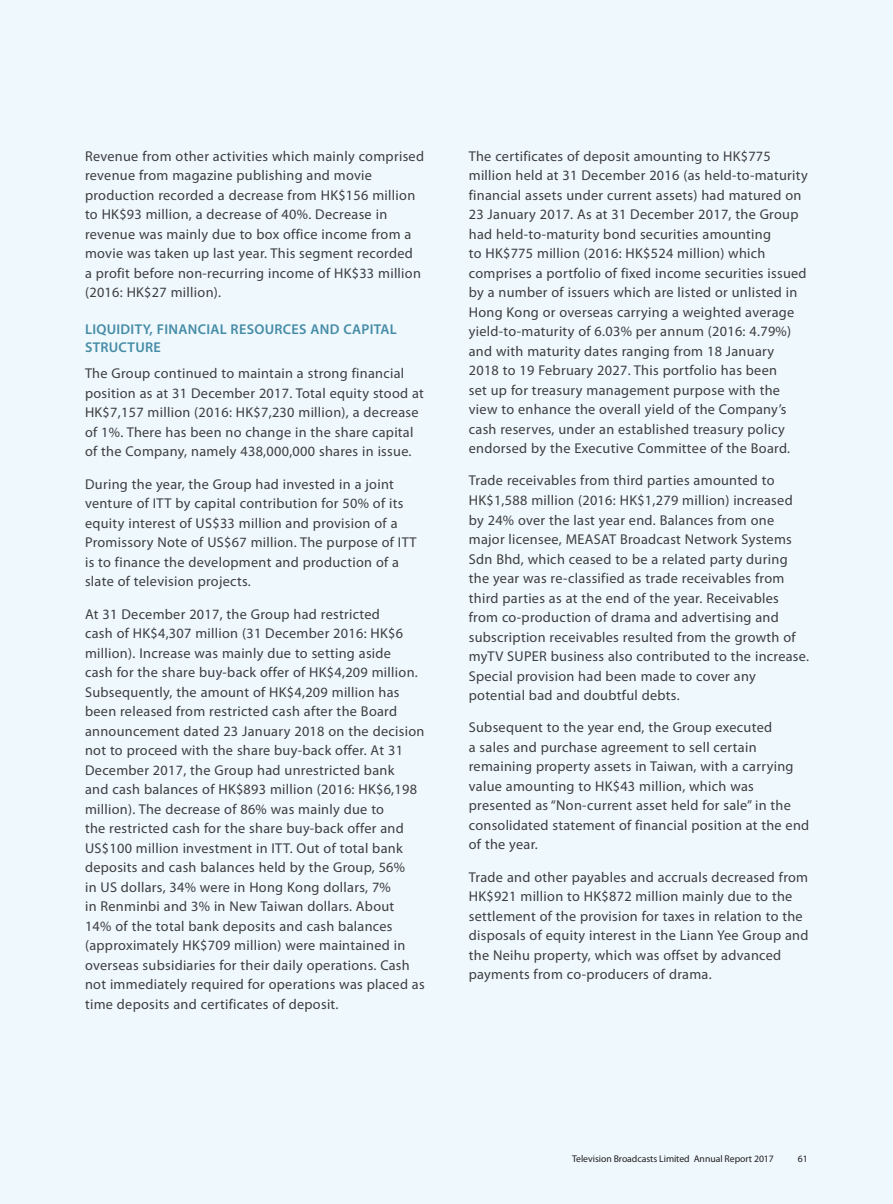
<style>
.page{position:relative;width:893px;height:1204px;background:#fff}
.page>*{position:absolute;margin:0;border:0;box-sizing:border-box;transform-origin:0 0}
.t1{font:14.25px/19.5px "Myriad Pro";letter-spacing:.02em;color:#3e3e3f}
.t2{font:600 14.25px "Myriad Pro";letter-spacing:.02em;color:#468ca6}
.t3{font:9.75px "Myriad Pro";letter-spacing:-.005em;color:#231f20}
</style>
<div class="page">
<div style="left:0;top:0;width:893px;height:1203px;background:#eef8fd"></div>
<p class="t1" style="left:85px;top:146px;width:341px">Revenue from other activities which mainly comprised revenue from magazine publishing and movie production recorded a decrease from HK$156 million to HK$93 million, a decrease of 40%. Decrease in revenue was mainly due to box office income from a movie was taken up last year. This segment recorded<br>a profit before non-recurring income of HK$33 million (2016: HK$27 million).</p>
<p class="t2" style="left:85px;top:320px;width:39px">LIQUIDIT</p>
<p class="t2" style="left:143px;top:320px;width:23px">Y, FINANCIAL</p>
<p class="t2" style="left:231px;top:320px;width:91px">RESOURCES AND</p>
<p class="t2" style="left:343px;top:320px;width:34px">CAPITAL</p>
<p class="t2" style="left:85px;top:338px;width:77px">STRUCTURE</p>
<p class="t1" style="left:85px;top:363px;width:340px">The Group continued to maintain a strong financial position as at 31 December 2017. Total equity stood at HK$7,157 million (2016: HK$7,230 million), a decrease of 1%. There has been no change in the share capital of the Company, namely 438,000,000 shares in issue.</p>
<p class="t1" style="left:85px;top:474px;width:333px">During the year, the Group had invested in a joint venture of ITT by capital contribution for 50% of its equity interest of US$33 million and provision of a Promissory Note of US$67 million. The purpose of ITT is to finance the development and production of a slate of television projects.</p>
<p class="t1" style="left:85px;top:603px;width:341px">At 31 December 2017, the Group had restricted<br>cash of HK$4,307 million (31 December 2016: HK$6 million). Increase was mainly due to setting aside<br>cash for the share buy-back offer of HK$4,209 million.<br>Subsequently, the amount of HK$4,209 million has been released from restricted cash after the Board announcement dated 23 January 2018 on the decision not to proceed with the share buy-back offer. At 31<br>December 2017, the Group had unrestricted bank<br>and cash balances of HK$893 million (2016: HK$6,198 million). The decrease of 86% was mainly due to<br>the restricted cash for the share buy-back offer and US$100 million investment in ITT. Out of total bank deposits and cash balances held by the Group, 56%<br>in US dollars, 34% were in Hong Kong dollars, 7%<br>in Renminbi and 3% in New Taiwan dollars. About<br>14% of the total bank deposits and cash balances (approximately HK$709 million) were maintained in overseas subsidiaries for their daily operations. Cash not immediately required for operations was placed as time deposits and certificates of deposit.</p>
<p class="t1" style="left:469px;top:146px;width:340px">The certificates of deposit amounting to HK$775 million held at 31 December 2016 (as held-to-maturity financial assets under current assets) had matured on 23 January 2017. As at 31 December 2017, the Group had held-to-maturity bond securities amounting<br>to HK$775 million (2016: HK$524 million) which comprises a portfolio of fixed income securities issued by a number of issuers which are listed or unlisted in Hong Kong or overseas carrying a weighted average yield-to-maturity of 6.03% per annum (2016: 4.79%) and with maturity dates ranging from 18 January 2018 to 19 February 2027. This portfolio has been<br>set up for treasury management purpose with the view to enhance the overall yield of the Company’s cash reserves, under an established treasury policy endorsed by the Executive Committee of the Board.</p>
<p class="t1" style="left:469px;top:470px;width:342px">Trade receivables from third parties amounted to HK$1,588 million (2016: HK$1,279 million) increased by 24% over the last year end. Balances from one major licensee, MEASAT Broadcast Network Systems Sdn Bhd, which ceased to be a related party during the year was re-classified as trade receivables from third parties as at the end of the year. Receivables from co-production of drama and advertising and subscription receivables resulted from the growth of myTV SUPER business also contributed to the increase.<br>Special provision had been made to cover any potential bad and doubtful debts.</p>
<p class="t1" style="left:469px;top:717px;width:342px">Subsequent to the year end, the Group executed<br>a sales and purchase agreement to sell certain remaining property assets in Taiwan, with a carrying value amounting to HK$43 million, which was presented as “Non-current asset held for sale” in the consolidated statement of financial position at the end of the year.</p>
<p class="t1" style="left:469px;top:866px;width:341px">Trade and other payables and accruals decreased from HK$921 million to HK$872 million mainly due to the settlement of the provision for taxes in relation to the disposals of equity interest in the Liann Yee Group and the Neihu property, which was offset by advanced payments from co-producers of drama.</p>
<p class="t3" style="left:572px;top:1152px;width:203px">Television Broadcasts Limited Annual Report 2017</p>
<p class="t3" style="left:798px;top:1152px;width:11px">61</p>
</div>
